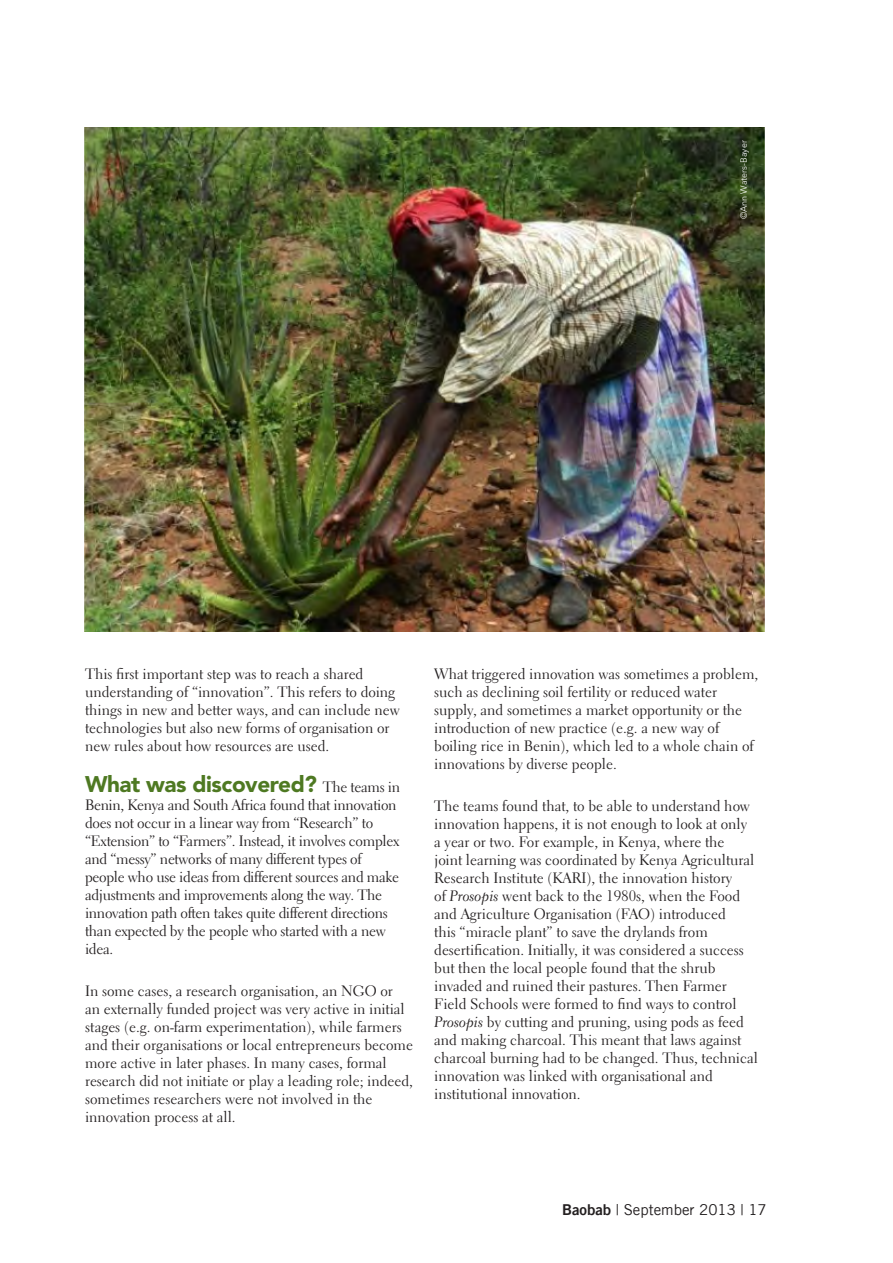
<style>
.page{position:relative;width:893px;height:1263px;background:#fff}
.page>*{position:absolute;margin:0;border:0;box-sizing:border-box;transform-origin:0 0}
.t1{font:900 22.5px "Avenir LT Std";letter-spacing:-.02em;color:#4e7922}
.t2{font:15px/18px "Electra LH";color:#231f20}
.t3{font:15px/18px "Electra LH";letter-spacing:-.02em;color:#231f20}
.t4{font:15px "Trade Gothic";color:#231f20}
.Captions3{font:300 9px "Avenir LT Std";color:#fff}
.s1{font-family:"Electra LH";font-weight:400;font-size:15px;color:#231f20}
.s2{font-family:"Electra LH Cursive"}
.s3{font-family:"Trade Gothic Bold Two"}
</style>
<div class="page">
<img style="left:84px;top:128px;width:681px;height:503px">
<p class="Captions3" style="left:738px;top:219px;width:80px;rotate:-90deg">©Ann Waters-Bayer</p>
<p class="t2" style="left:85px;top:665px;width:316px">This first important step was to reach a shared understanding of “innovation”. This refers to doing things in new and better ways, and can include new technologies but also new forms of organisation or new rules about how resources are used.</p>
<h2 class="t1" style="left:85px;top:771px;width:317px">What was discovered? <span class="s1">The teams in</span></h2>
<h2 class="t3" style="left:85px;top:796px;width:316px">Benin, Kenya and South Africa found that innovation does not occur in a linear way from “Research” to “Extension” to “Farmers”. Instead, it involves complex and “messy” networks of many different types of people who use ideas from different sources and make adjustments and improvements along the way. The innovation path often takes quite different directions than expected by the people who started with a new idea.</h2>
<p class="t2" style="left:85px;top:982px;width:329px">In some cases, a research organisation, an NGO or<br>an externally funded project was very active in initial stages (e.g. on-farm experimentation), while farmers and their organisations or local entrepreneurs become more active in later phases. In many cases, formal research did not initiate or play a leading role; indeed, sometimes researchers were not involved in the innovation process at all.</p>
<p class="t2" style="left:434px;top:665px;width:326px">What triggered innovation was sometimes a problem, such as declining soil fertility or reduced water supply, and sometimes a market opportunity or the introduction of new practice (e.g. a new way of boiling rice in Benin), which led to a whole chain of innovations by diverse people.</p>
<p class="t2" style="left:434px;top:797px;width:325px">The teams found that, to be able to understand how innovation happens, it is not enough to look at only<br>a year or two. For example, in Kenya, where the<br>joint learning was coordinated by Kenya Agricultural Research Institute (KARI), the innovation history<br>of <span class="s2">Prosopis</span> went back to the 1980s, when the Food and Agriculture Organisation (FAO) introduced<br>this “miracle plant” to save the drylands from desertification. Initially, it was considered a success but then the local people found that the shrub invaded and ruined their pastures. Then Farmer Field Schools were formed to find ways to control <span class="s2">Prosopis</span> by cutting and pruning, using pods as feed and making charcoal. This meant that laws against charcoal burning had to be changed. Thus, technical innovation was linked with organisational and institutional innovation.</p>
<p class="t4" style="left:562px;top:1200px;width:206px"><span class="s3">Baobab</span> | September 2013 | 17</p>
</div>
